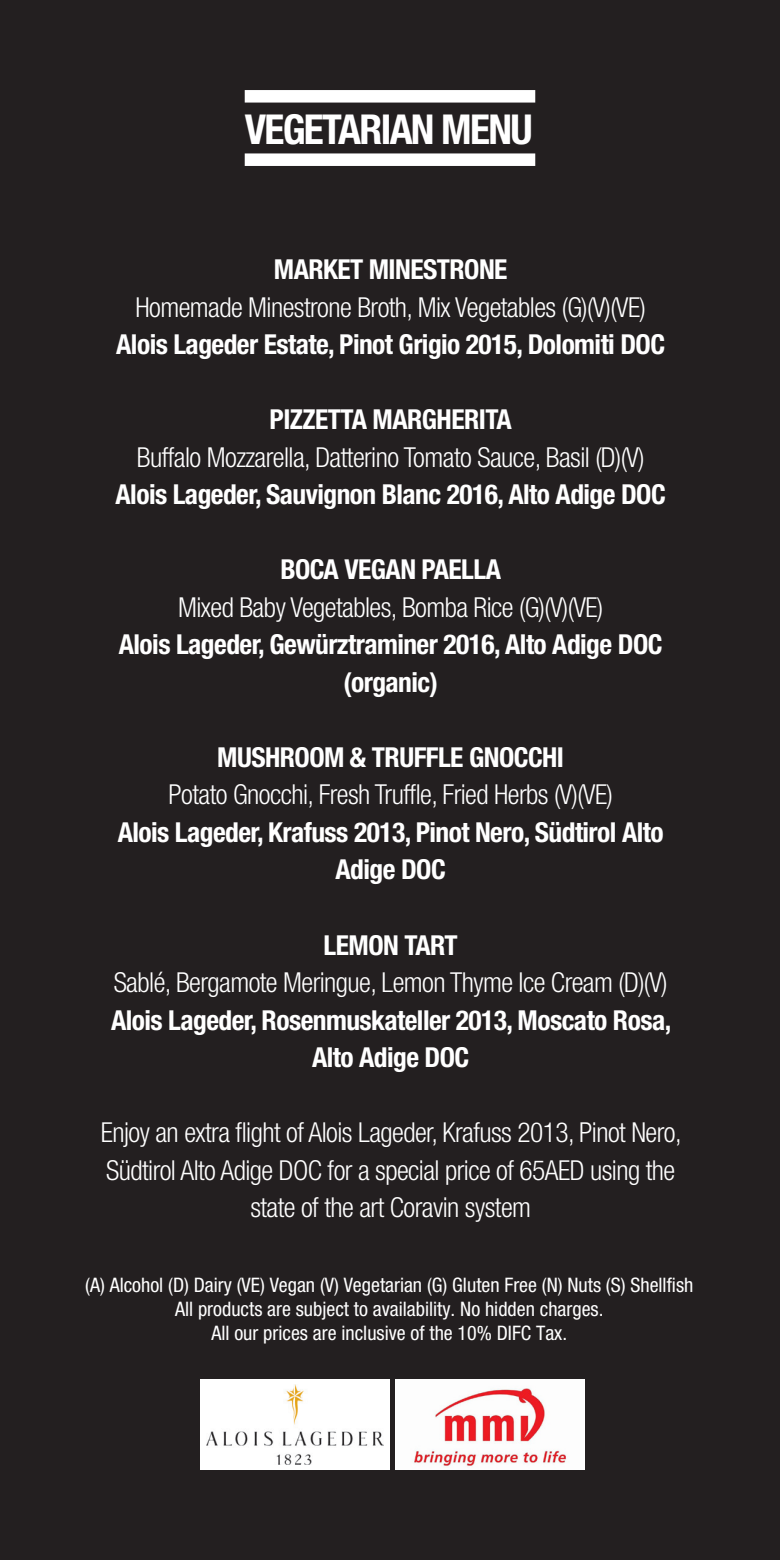
<style>
.page{position:relative;width:780px;height:1560px;background:#fff}
.page>*{position:absolute;margin:0;border:0;box-sizing:border-box;transform-origin:0 0}
.t1{font:700 condensed 41.25px "Helvetica Neue";letter-spacing:-.04em;color:#fff}
.t2{font:300 condensed 27.5px/37.5px "Helvetica Neue";letter-spacing:-.02em;color:#fff;text-align:center}
.t3{font:700 condensed 27.5px/37.5px "Helvetica Neue";letter-spacing:-.02em;color:#fff;text-align:center}
.t4{font:condensed 20px "Helvetica Neue";color:#fff}
</style>
<div class="page">
<div style="left:0;top:0;width:780px;height:1559px;background:#231f20"></div>
<div style="left:245px;top:90px;width:290px;height:12px;background:#fff"></div>
<div style="left:245px;top:153px;width:290px;height:13px;background:#fff"></div>
<div style="left:395px;top:1378px;width:190px;height:91px;background:#fff"></div>
<img style="left:397px;top:1378px;width:186px;height:89px">
<div style="left:200px;top:1378px;width:190px;height:91px;background:#fff"></div>
<img style="left:207px;top:1384px;width:176px;height:79px">
<p class="t1" style="left:245px;top:104px;width:289px">VEGETARIAN MENU</p>
<p class="t3" style="left:274px;top:250px;width:235px">MARKET MINESTRONE</p>
<p class="t2" style="left:135px;top:288px;width:512px">Homemade Minestrone Broth, Mix Vegetables (G)(V)(VE)</p>
<p class="t3" style="left:116px;top:325px;width:550px">Alois Lageder Estate, Pinot Grigio 2015, Dolomiti DOC</p>
<p class="t3" style="left:269px;top:400px;width:244px">PIZZETTA MARGHERITA</p>
<p class="t2" style="left:137px;top:438px;width:509px">Buffalo Mozzarella, Datterino Tomato Sauce, Basil (D)(V)</p>
<p class="t3" style="left:116px;top:475px;width:551px">Alois Lageder, Sauvignon Blanc 2016, Alto Adige DOC</p>
<p class="t3" style="left:280px;top:550px;width:222px">BOCA VEGAN PAELLA</p>
<p class="t2" style="left:178px;top:588px;width:426px">Mixed Baby Vegetables, Bomba Rice (G)(V)(VE)</p>
<p class="t3" style="left:119px;top:625px;width:545px">Alois Lageder, Gewürztraminer 2016, Alto Adige DOC (organic)</p>
<p class="t3" style="left:217px;top:738px;width:348px">MUSHROOM &amp; TRUFFLE GNOCCHI</p>
<p class="t2" style="left:168px;top:775px;width:446px">Potato Gnocchi, Fresh Truffle, Fried Herbs (V)(VE)</p>
<p class="t3" style="left:118px;top:813px;width:547px">Alois Lageder, Krafuss 2013, Pinot Nero, Südtirol Alto<br>Adige DOC</p>
<p class="t3" style="left:323px;top:925px;width:136px">LEMON TART</p>
<p class="t2" style="left:114px;top:963px;width:555px">Sablé, Bergamote Meringue, Lemon Thyme Ice Cream (D)(V)</p>
<p class="t3" style="left:111px;top:1000px;width:561px">Alois Lageder, Rosenmuskateller 2013, Moscato Rosa,<br>Alto Adige DOC</p>
<p class="t2" style="left:101px;top:1113px;width:582px">Enjoy an extra flight of Alois Lageder, Krafuss 2013, Pinot Nero,<br>Südtirol Alto Adige DOC for a special price of 65AED using the state of the art Coravin system</p>
<p class="t4" style="left:85px;top:1272px;width:609px">(A) Alcohol (D) Dairy (VE) Vegan (V) Vegetarian (G) Gluten Free (N) Nuts (S) Shellfish</p>
<p class="t4" style="left:175px;top:1296px;width:430px">All products are subject to availability. No hidden charges.</p>
<p class="t4" style="left:211px;top:1320px;width:357px">All our prices are inclusive of the 10% DIFC Tax.</p>
</div>
